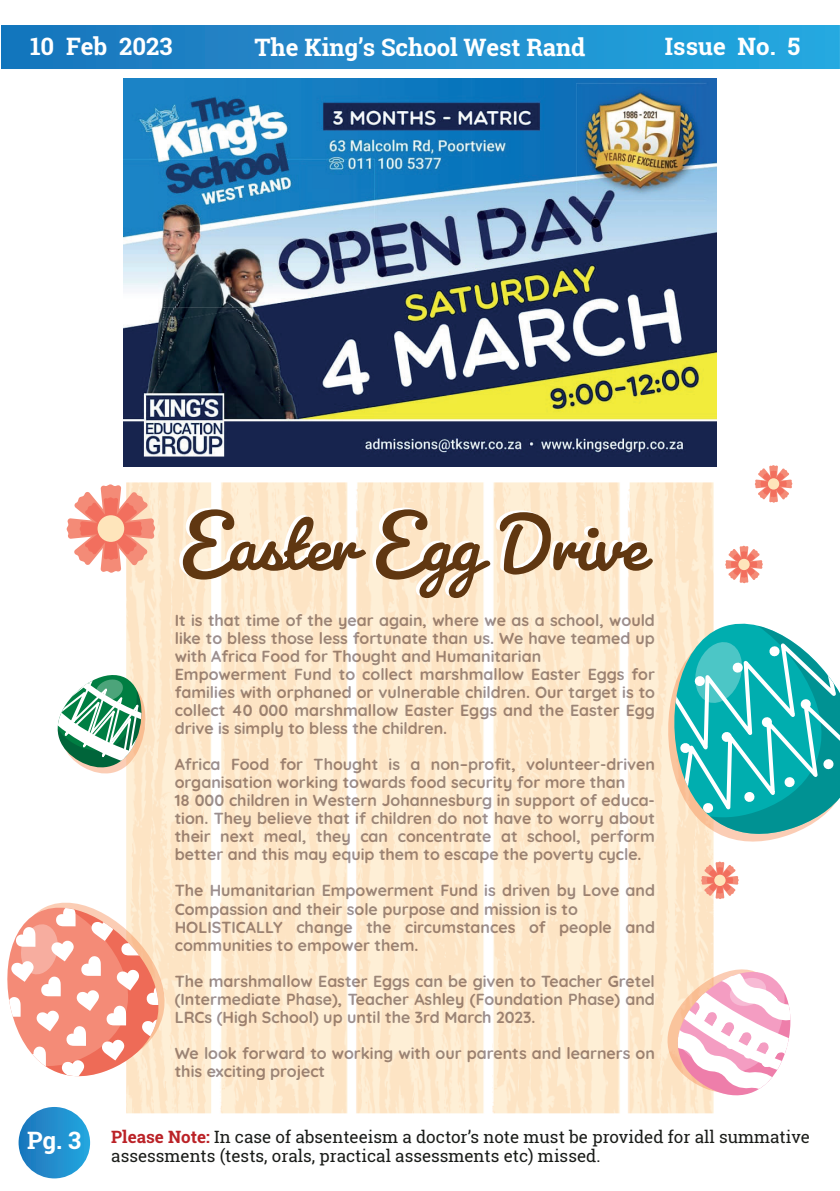
<style>
.page{position:relative;width:840px;height:1191px;background:#fff}
.page>*{position:absolute;margin:0;border:0;box-sizing:border-box;transform-origin:0 0}
.t1{font:700 84.8px "Pacifico";color:#603711}
.t2{font:700 24px "Roboto Slab";color:#fff}
.t3{font:17px/18.4px "Roboto Slab";color:#1a1c19}
.t4{font:700 16px/18px "Quicksand";color:#381e1e}
.s1{font-weight:700;color:#bb2227}
</style>
<div class="page">
<svg style="left:1px;top:25px;width:838px;height:44px;background:#208ecd"></svg>
<svg style="left:18px;top:1106px;width:73px;height:73px;background:#2790ce"></svg>
<div style="left:17px;top:1105px;width:75px;height:75px;border:2px solid #fff;border-radius:50%"></div>
<img style="left:126px;top:482px;width:587px;height:631px">
<svg style="left:7px;top:894px;width:164px;height:190px"></svg>
<svg style="left:662px;top:610px;width:100px;height:233px"></svg>
<svg style="left:662px;top:623px;width:177px;height:218px"></svg>
<svg style="left:667px;top:961px;width:124px;height:140px"></svg>
<svg style="left:700px;top:861px;width:38px;height:38px"></svg>
<svg style="left:713px;top:874px;width:12px;height:12px"></svg>
<svg style="left:66px;top:484px;width:89px;height:89px"></svg>
<div style="left:97px;top:515px;width:27px;height:27px;background:#fee5bb;border-radius:50%"></div>
<svg style="left:725px;top:545px;width:37px;height:38px"></svg>
<div style="left:738px;top:559px;width:11px;height:11px;background:#fee5bb;border-radius:50%"></div>
<svg style="left:754px;top:465px;width:38px;height:38px"></svg>
<div style="left:767px;top:478px;width:11px;height:11px;background:#fee5bb;border-radius:50%"></div>
<svg style="left:57px;top:667px;width:88px;height:106px"></svg>
<img style="left:123px;top:78px;width:593px;height:388px">
<h2 class="t2" style="left:30px;top:30px;width:144px">10 Feb 2023</h2>
<h2 class="t2" style="left:254px;top:31px;width:332px">The King’s School West Rand</h2>
<h2 class="t2" style="left:664px;top:30px;width:137px">Issue No. 5</h2>
<h1 class="t1" style="left:179px;top:491px;width:469px">Easter Egg Drive</h1>
<h2 class="t2" style="left:27px;top:1124px;width:56px">Pg. 3</h2>
<p class="t4" style="left:175px;top:610px;width:481px">It is that time of the year again, where we as a school, would like to bless those less fortunate than us. We have teamed up with Africa Food for Thought and Humanitarian Empowerment Fund to collect marshmallow Easter Eggs for families with orphaned or vulnerable children. Our target is to collect 40 000 marshmallow Easter Eggs and the Easter Egg drive is simply to bless the children.</p>
<p class="t4" style="left:175px;top:754px;width:481px">Africa Food for Thought is a non–profit, volunteer-driven organisation working towards food security for more than<br>18 000 children in Western Johannesburg in support of educa&shy;tion. They believe that if children do not have to worry about their next meal, they can concentrate at school, perform better and this may equip them to escape the poverty cycle.</p>
<p class="t4" style="left:175px;top:880px;width:481px">The Humanitarian Empowerment Fund is driven by Love and Compassion and their sole purpose and mission is to HOLISTICALLY change the circumstances of people and communities to empower them.</p>
<p class="t4" style="left:175px;top:970px;width:481px;text-align:justify">The marshmallow Easter Eggs can be given to Teacher Gretel (Intermediate Phase), Teacher Ashley (Foundation Phase) and LRCs (High School) up until the 3rd March 2023.</p>
<p class="t4" style="left:175px;top:1042px;width:481px">We look forward to working with our parents and learners on this exciting project</p>
<p class="t3" style="left:111px;top:1127px;width:699px"><span class="s1">Please Note:</span> In case of absenteeism a doctor’s note must be provided for all summative assessments (tests, orals, practical assessments etc) missed.</p>
</div>
